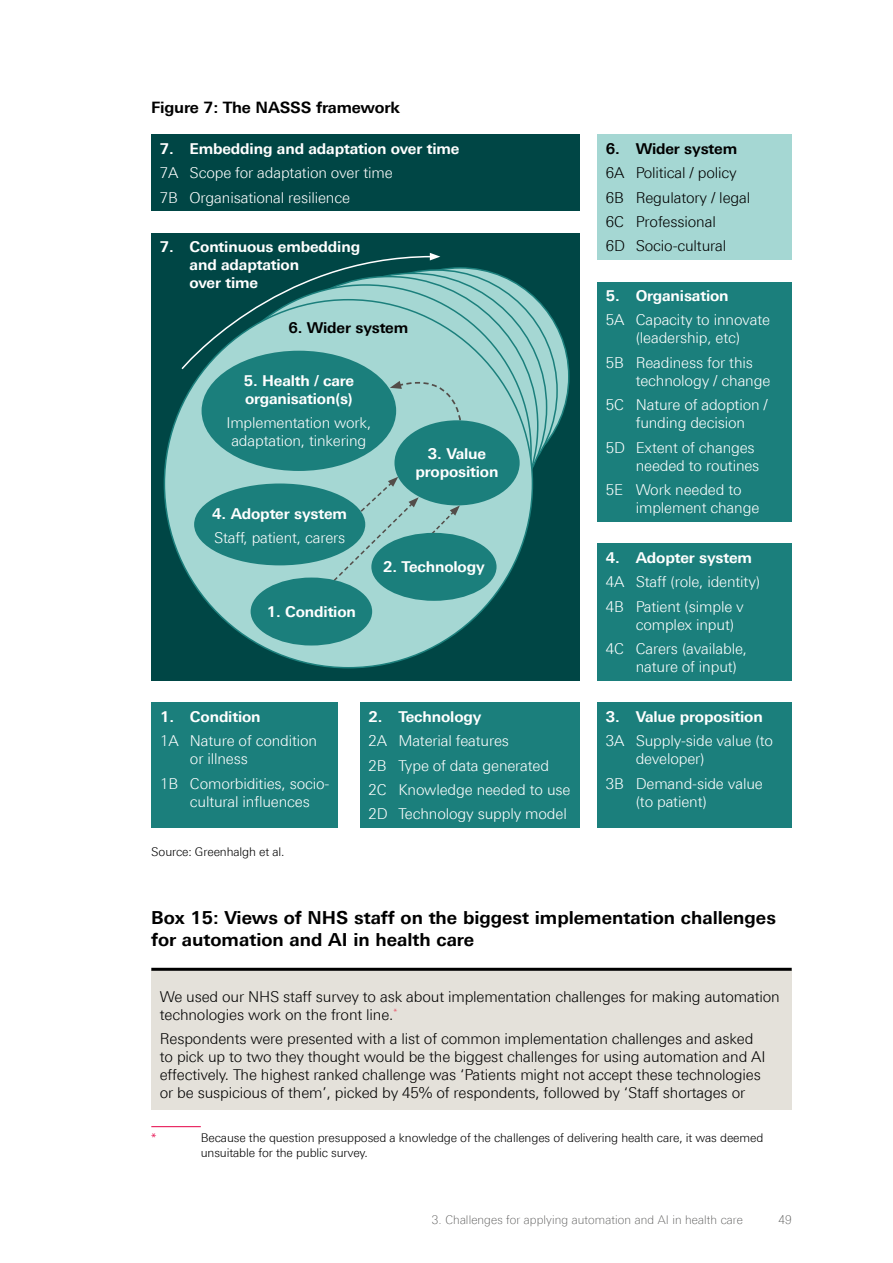
<style>
.page{position:relative;width:893px;height:1263px;background:#fff}
.page>*{position:absolute;margin:0;border:0;box-sizing:border-box;transform-origin:0 0}
.t1{font:700 18px/21.6px "Linotype Univers 630";color:#000}
.t2{font:700 15.75px "Linotype Univers 630";letter-spacing:-.01em;color:#000}
.t3{font:300 15px/18px "LT Univers Basic";letter-spacing:-.01em;color:#fff}
.t4{font:300 15px/18px "LT Univers Basic";letter-spacing:-.01em;color:#000}
.t5{font:700 15px/18px "Linotype Univers 630";letter-spacing:-.01em;color:#fff}
.t6{font:700 15px "Linotype Univers 630";letter-spacing:-.01em;color:#000}
.t7{font:300 12px/15px "LT Univers Basic";letter-spacing:-.01em;color:#000}
.t8{font:100 12px "Linotype Univers 230";letter-spacing:.01em;color:#4a4a49}
.t9{font:300 12px "LT Univers Basic";color:#e50046}
</style>
<div class="page">
<div style="left:151px;top:970px;width:641px;height:70px;background:#e4e1da"></div>
<hr style="left:151px;top:968px;width:641px;height:3px;background:#000">
<div style="left:151px;top:1025px;width:641px;height:84px;background:#e4e1da"></div>
<div style="left:151px;top:134px;width:429px;height:77px;background:#004645"></div>
<div style="left:151px;top:233px;width:429px;height:447px;background:#004645"></div>
<svg style="left:351px;top:268px;width:218px;height:217px;background:#91cac6"></svg>
<svg style="left:316px;top:270px;width:241px;height:241px;background:#97ceca"></svg>
<svg style="left:278px;top:273px;width:269px;height:269px;background:#8fc8c5"></svg>
<svg style="left:240px;top:277px;width:298px;height:298px;background:#91cac6"></svg>
<div style="left:597px;top:134px;width:195px;height:126px;background:#a5d7d3"></div>
<div style="left:597px;top:282px;width:195px;height:239px;background:#1b7f7c"></div>
<div style="left:597px;top:543px;width:195px;height:137px;background:#1b7f7c"></div>
<div style="left:597px;top:702px;width:195px;height:126px;background:#1b7f7c"></div>
<div style="left:360px;top:702px;width:220px;height:126px;background:#1b7f7c"></div>
<div style="left:152px;top:702px;width:186px;height:126px;background:#1b7f7c"></div>
<div style="left:164px;top:300px;width:368px;height:368px;background:#a5d7d3;border-radius:50%"></div>
<div style="left:202px;top:351px;width:194px;height:120px;background:#1b7f7c;border-radius:50%"></div>
<svg style="left:181px;top:253px;width:281px;height:169px"></svg>
<svg style="left:430px;top:505px;width:30px;height:31px"></svg>
<svg style="left:332px;top:477px;width:87px;height:103px"></svg>
<div style="left:371px;top:533px;width:126px;height:68px;background:#1b7f7c;border-radius:50%"></div>
<div style="left:251px;top:577px;width:121px;height:68px;background:#1b7f7c;border-radius:50%"></div>
<div style="left:194px;top:483px;width:171px;height:82px;background:#1b7f7c;border-radius:50%"></div>
<div style="left:394px;top:420px;width:126px;height:85px;background:#1b7f7c;border-radius:50%"></div>
<hr style="left:151px;top:1126px;width:50px;height:1px;background:#e50046">
<p class="t2" style="left:151px;top:98px;width:250px">Figure 7: The NASSS framework</p>
<p class="t5" style="left:160px;top:139px;width:301px">7. Embedding and adaptation over time</p>
<p class="t3" style="left:160px;top:161px;width:234px;line-height:24.3px">7A Scope for adaptation over time<br>7B Organisational resilience</p>
<p class="t5" style="left:190px;top:238px;width:172px;text-indent:-30px">7. Continuous embedding and adaptation<br>over time</p>
<p class="t6" style="left:288px;top:319px;width:121px">6. Wider system</p>
<p class="t5" style="left:244px;top:372px;width:112px">5. Health / care organisation(s)</p>
<p class="t3" style="left:226px;top:414px;width:146px;text-align:center">Implementation work, adaptation, tinkering</p>
<p class="t5" style="left:416px;top:445px;width:84px;text-align:center">3. Value proposition</p>
<p class="t5" style="left:212px;top:504px;width:136px">4. Adopter system</p>
<p class="t3" style="left:214px;top:529px;width:133px">Staff, patient, carers</p>
<p class="t5" style="left:267px;top:602px;width:91px">1. Condition</p>
<p class="t5" style="left:383px;top:558px;width:103px">2. Technology</p>
<p class="t5" style="left:160px;top:707px;width:102px">1. Condition</p>
<p class="t3" style="left:190px;top:732px;width:129px;text-indent:-30px">1A Nature of condition or illness</p>
<p class="t3" style="left:190px;top:774px;width:141px;text-indent:-30px">1B Comorbidities, socio&shy;cultural influences</p>
<p class="t7" style="left:151px;top:844px;width:135px">Source: Greenhalgh et al.</p>
<p class="t5" style="left:369px;top:707px;width:114px">2. Technology</p>
<p class="t3" style="left:369px;top:728px;width:203px;line-height:24.3px">2A Material features<br>2B Type of data generated<br>2C Knowledge needed to use<br>2D Technology supply model</p>
<p class="t6" style="left:606px;top:139px;width:133px">6. Wider system</p>
<p class="t4" style="left:606px;top:161px;width:146px;line-height:24.3px">6A Political / policy<br>6B Regulatory / legal<br>6C Professional<br>6D Socio-cultural</p>
<p class="t5" style="left:606px;top:287px;width:124px">5. Organisation</p>
<p class="t3" style="left:606px;top:311px;width:166px;text-align:center">5A Capacity to innovate (leadership, etc)</p>
<p class="t3" style="left:636px;top:353px;width:136px;text-indent:-30px">5B Readiness for this technology / change</p>
<p class="t3" style="left:606px;top:396px;width:164px;text-align:center">5C Nature of adoption / funding decision</p>
<p class="t3" style="left:636px;top:438px;width:125px;text-indent:-30px">5D Extent of changes needed to routines</p>
<p class="t3" style="left:636px;top:480px;width:125px;text-indent:-30px">5E Work needed to implement change</p>
<p class="t5" style="left:606px;top:548px;width:148px">4. Adopter system</p>
<p class="t3" style="left:606px;top:570px;width:156px;line-height:24.3px">4A Staff (role, identity)<br>4B Patient (simple v</p>
<p class="t3" style="left:606px;top:612px;width:143px;line-height:24.3px;text-indent:30px">complex input)<br>4C Carers (available,</p>
<p class="t3" style="left:636px;top:657px;width:103px">nature of input)</p>
<p class="t5" style="left:606px;top:707px;width:158px">3. Value proposition</p>
<p class="t3" style="left:636px;top:732px;width:139px;text-indent:-30px">3A Supply-side value (to developer)</p>
<p class="t3" style="left:636px;top:774px;width:129px;text-indent:-30px">3B Demand-side value (to patient)</p>
<p class="t1" style="left:151px;top:907px;width:626px">Box 15: Views of NHS staff on the biggest implementation challenges for automation and AI in health care</p>
<p class="t4" style="left:160px;top:987px;width:621px">We used our NHS staff survey to ask about implementation challenges for making automation technologies work on the front line.<sup>*</sup></p>
<p class="t4" style="left:160px;top:1030px;width:607px">Respondents were presented with a list of common implementation challenges and asked to pick up to two they thought would be the biggest challenges for using automation and AI effectively. The highest ranked challenge was ‘Patients might not accept these technologies or be suspicious of them’, picked by 45% of respondents, followed by ‘Staff shortages or</p>
<p class="t9" style="left:151px;top:1130px;width:7px">*</p>
<p class="t7" style="left:201px;top:1130px;width:564px">Because the question presupposed a knowledge of the challenges of delivering health care, it was deemed unsuitable for the public survey.</p>
<p class="t8" style="left:432px;top:1213px;width:312px">3. Challenges for applying automation and AI in health care</p>
<p class="t8" style="left:778px;top:1213px;width:15px">49</p>
</div>
